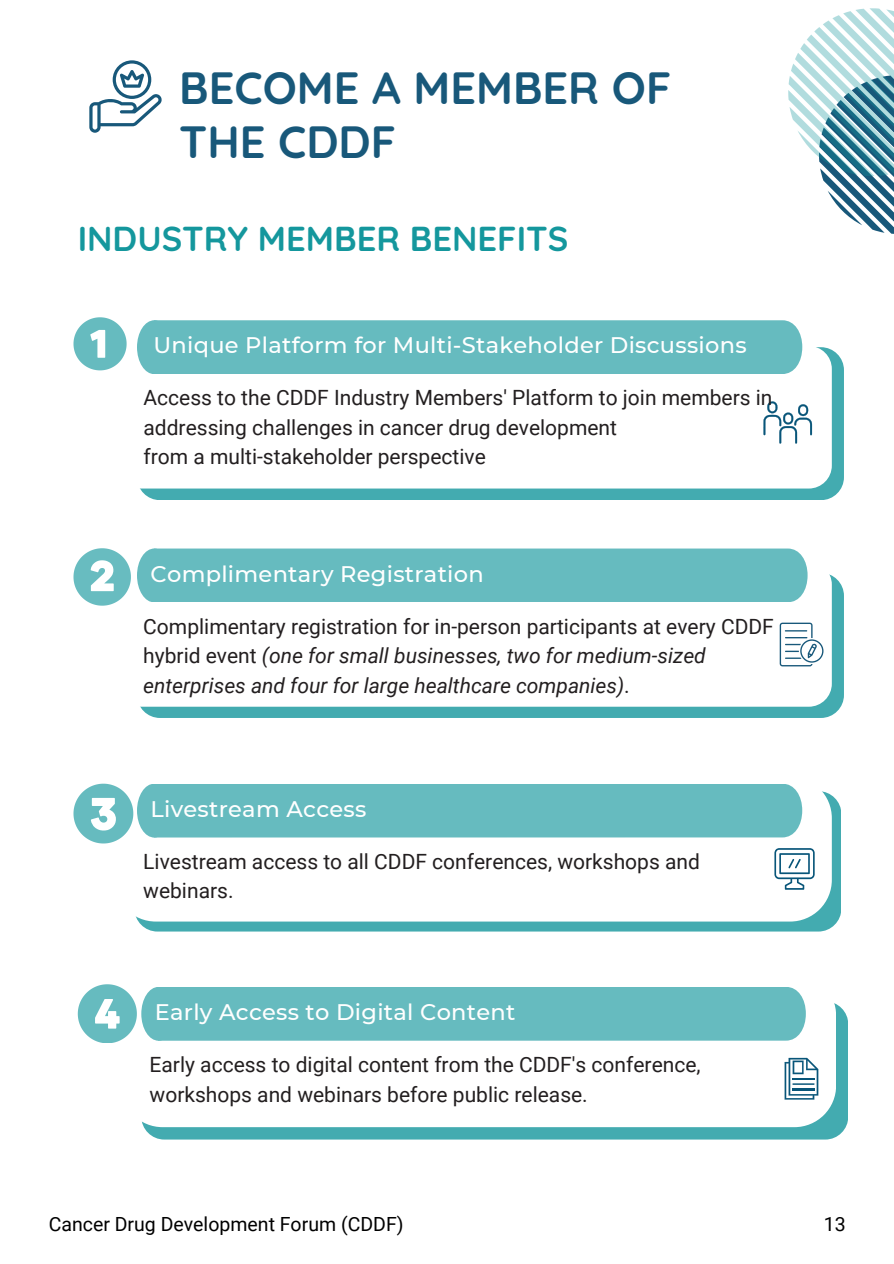
<style>
.page{position:relative;width:894px;height:1264px;background:#fff}
.page>*{position:absolute;margin:0;border:0;box-sizing:border-box;transform-origin:0 0}
.t1{font:700 45px/54px "Quicksand";color:#18587a}
.t2{font:700 34.5px "Quicksand";color:#14979d}
.t3{font:500 22.5px "Montserrat";letter-spacing:.01em;color:#fff}
.t4{font:21px/29.2px "Roboto";color:#231f20}
.t5{font:italic 21px/29.2px "Roboto";color:#231f20}
.t6{font:19.5px "Roboto";color:#000}
.s1{font-style:normal}
</style>
<div class="page">
<svg style="left:89px;top:60px;width:73px;height:73px"></svg>
<svg style="left:788px;top:8px;width:105px;height:226px"></svg>
<svg style="left:137px;top:573px;width:706px;height:145px;background:#4dafb4"></svg>
<div style="left:118px;top:561px;width:713px;height:145px;background:#fff;border-radius:23px"></div>
<svg style="left:779px;top:622px;width:44px;height:44px"></svg>
<svg style="left:73px;top:548px;width:58px;height:57px"></svg>
<div style="left:137px;top:548px;width:670px;height:54px;background:#66bbbf"></div>
<svg style="left:134px;top:791px;width:706px;height:140px;background:#4cafb4"></svg>
<svg style="left:134px;top:794px;width:697px;height:127px"></svg>
<svg style="left:73px;top:783px;width:757px;height:119px"></svg>
<svg style="left:141px;top:1001px;width:707px;height:138px;background:#46acb1"></svg>
<svg style="left:141px;top:1110px;width:694px;height:17px"></svg>
<svg style="left:78px;top:984px;width:757px;height:126px"></svg>
<svg style="left:137px;top:347px;width:706px;height:153px;background:#4dafb4"></svg>
<div style="left:118px;top:346px;width:713px;height:142px;background:#fff;border-radius:23px"></div>
<div style="left:137px;top:320px;width:665px;height:54px;background:#66bbbf"></div>
<svg style="left:763px;top:401px;width:48px;height:42px"></svg>
<svg style="left:73px;top:317px;width:53px;height:53px"></svg>
<p class="t1" style="left:179px;top:60px;width:493px">BECOME A MEMBER OF<br>THE CDDF</p>
<p class="t2" style="left:78px;top:216px;width:492px">INDUSTRY MEMBER BENEFITS</p>
<h5 class="t3" style="left:153px;top:331px;width:594px">Unique Platform for Multi-Stakeholder Discussions</h5>
<h4 class="t4" style="left:143px;top:383px;width:630px">Access to the CDDF Industry Members' Platform to join members in addressing challenges in cancer drug development<br>from a multi-stakeholder perspective</h4>
<p class="t3" style="left:150px;top:560px;width:334px">Complimentary Registration</p>
<h1 class="t5" style="left:143px;top:612px;width:631px"><span class="s1">Complimentary registration for in-person participants at every CDDF hybrid event</span> (one for small businesses, two for medium-sized enterprises and four for large healthcare companies)<span class="s1">.</span></h1>
<p class="t3" style="left:150px;top:795px;width:217px">Livestream Access</p>
<h3 class="t4" style="left:143px;top:847px;width:558px">Livestream access to all CDDF conferences, workshops and webinars.</h3>
<p class="t3" style="left:155px;top:998px;width:362px">Early Access to Digital Content</p>
<h2 class="t4" style="left:149px;top:1050px;width:552px">Early access to digital content from the CDDF's conference, workshops and webinars before public release.</h2>
<h4 class="t6" style="left:49px;top:1213px;width:356px">Cancer Drug Development Forum (CDDF)</h4>
<h5 class="t6" style="left:823px;top:1213px;width:23px">13</h5>
</div>
